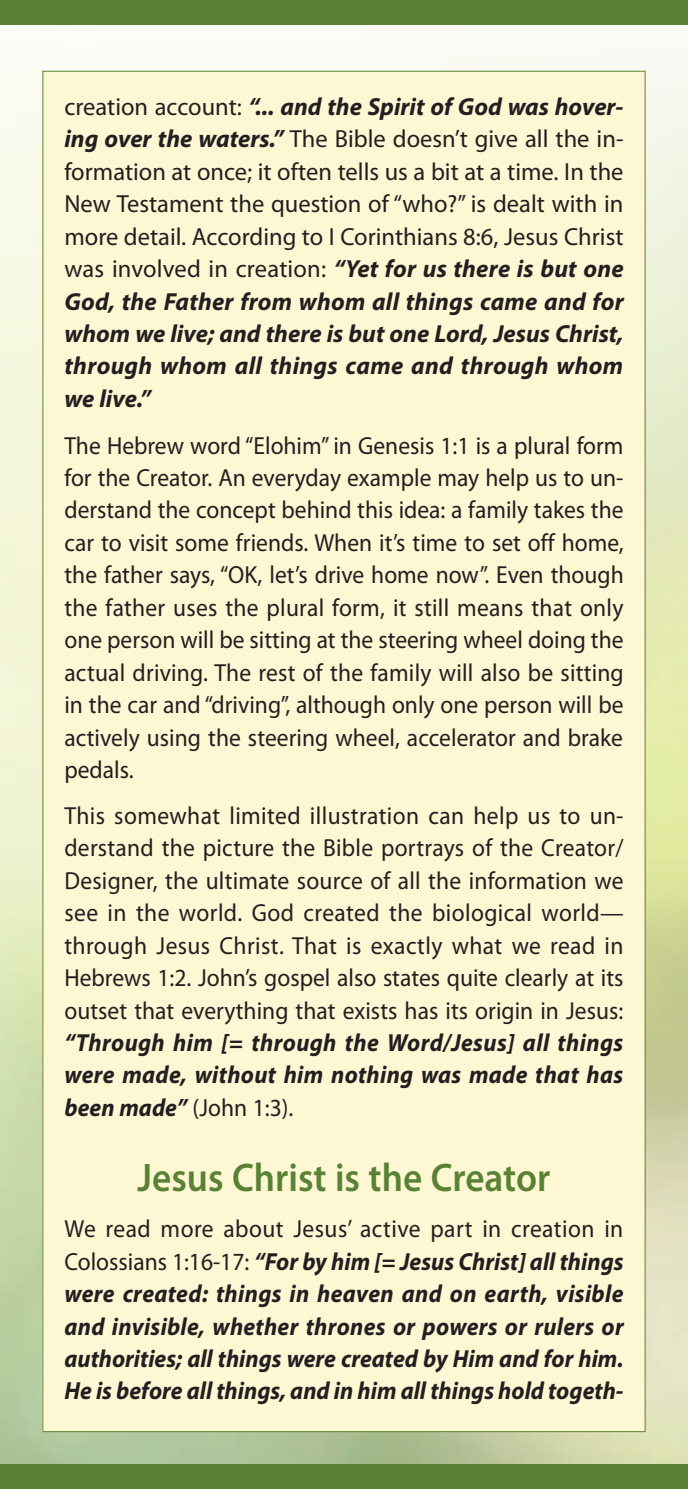
<style>
.page{position:relative;width:688px;height:1489px;background:#fff}
.page>*{position:absolute;margin:0;border:0;box-sizing:border-box;transform-origin:0 0}
.t1{font:600 40px "Myriad Pro";color:#598235;scale:.93 1}
.t2{font:24.75px/32.5px "Myriad Pro";color:#231f20;text-align:justify;scale:.95 1}
.t3{font:24.75px/32.5px "Myriad Pro";color:#231f20;text-align:justify}
.t4{font:italic 700 24.75px/32.5px "Myriad Pro";letter-spacing:.005em;color:#231f20;text-align:justify;scale:.95 1}
.s1{font-weight:700;font-style:italic}
.s2{font-weight:400;font-style:normal}
</style>
<div class="page">
<img style="left:0;top:51px;width:687px;height:1412px">
<div style="left:43px;top:71px;width:602px;height:1360px;background:#fef7d4"></div>
<div style="left:0;top:0;width:687px;height:25px;background:#598235"></div>
<div style="left:0;top:1463px;width:687px;height:25px;background:#598235"></div>
<p class="t3" style="left:64px;top:90px;width:560px">creation account: <span class="s1">“... and the Spirit of God was hover&shy;ing over the waters.”</span> The Bible doesn’t give all the in&shy;formation at once; it often tells us a bit at a time. In the New Testament the question of “who?” is dealt with in more detail. According to I Corinthians 8:6, Jesus Christ was involved in creation: <span class="s1">“Yet for us there is but one God, the Father from whom all things came and for whom we live; and there is but one Lord, Jesus Christ, through whom all things came and through whom we live.”</span></p>
<p class="t2" style="left:64px;top:428px;width:590px">The Hebrew word “Elohim” in Genesis 1:1 is a plural form for the Creator. An everyday example may help us to un&shy;derstand the concept behind this idea: a family takes the car to visit some friends. When it’s time to set off home, the father says, “OK, let’s drive home now”. Even though the father uses the plural form, it still means that only one person will be sitting at the steering wheel doing the actual driving. The rest of the family will also be sitting in the car and “driving”, although only one person will be actively using the steering wheel, accelerator and brake pedals.</p>
<p class="t2" style="left:64px;top:798px;width:590px">This somewhat limited illustration can help us to un&shy;derstand the picture the Bible portrays of the Creator/ Designer, the ultimate source of all the information we see in the world. God created the biological world— through Jesus Christ. That is exactly what we read in Hebrews 1:2. John’s gospel also states quite clearly at its outset that everything that exists has its origin in Jesus:</p>
<p class="t4" style="left:64px;top:1025px;width:589px">“Through him [= through the Word/Jesus] all things were made, without him nothing was made that has been made” <span class="s2">(John 1:3).</span></p>
<h1 class="t1" style="left:138px;top:1152px;width:445px">Jesus Christ is the Creator</h1>
<p class="t4" style="left:64px;top:1211px;width:590px"><span class="s2">We read more about Jesus’ active part in creation in Colossians 1:16-17:</span> “For by him [= Jesus Christ] all things were created: things in heaven and on earth, visible and invisible, whether thrones or powers or rulers or authorities; all things were created by Him and for him.<br>He is before all things, and in him all things hold togeth-</p>
</div>
